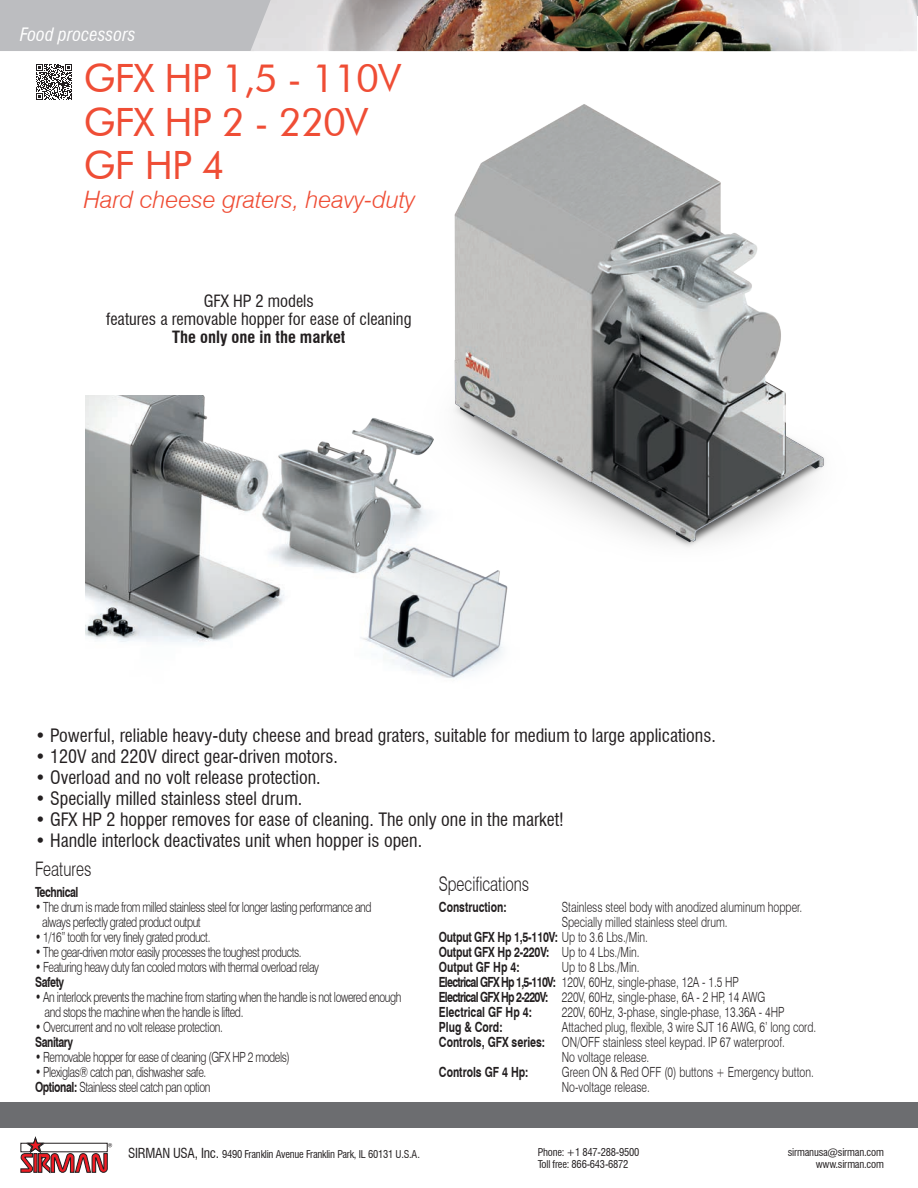
<style>
.page{position:relative;width:918px;height:1188px;background:#fff}
.page>*{position:absolute;margin:0;border:0;box-sizing:border-box;transform-origin:0 0}
.t1{font:39px/43.5px "Futura BT";letter-spacing:-.02em;color:#ef4d35}
.t2{font:italic 300 24px "Swiss 721 BT";color:#ef4d35}
.t3{font:300 19.95px "Swiss 721 BT";color:#231f20;scale:.75 1}
.t4{font:condensed 18px "Swiss 721 BT";color:#231f20}
.t5{font:italic condensed 18px "Swiss 721 BT";color:#fff}
.t6{font:condensed 16.5px/18px "Swiss 721 BT";color:#231f20;text-align:center}
.t7{font:700 condensed 16.5px "Swiss 721 BT";color:#231f20}
.t8{font:300 13.95px/15px "Swiss 721 BT";letter-spacing:-.04em;color:#231f20;scale:.75 1}
.t9{font:300 13.95px/15px "Swiss 721 BT";color:#231f20;scale:.75 1}
.t10{font:700 13.95px "Swiss 721 BT";letter-spacing:-.02em;color:#231f20;scale:.75 1}
.t11{font:700 13.95px "Swiss 721 BT";color:#231f20;scale:.75 1}
.t12{font:700 13.95px "Swiss 721 BT";letter-spacing:-.04em;color:#231f20;scale:.75 1}
.t13{font:condensed 10.5px/12px "Swiss 721 BT";letter-spacing:-.02em;color:#231f20}
.s1{font-weight:700}
.s2{font-weight:300}
.s3{font-size:13.5px}
</style>
<div class="page">
<div style="left:0;top:1102px;width:917px;height:25px;background:#6c6d70"></div>
<svg style="left:917px;top:1102px;width:1px;height:25px"></svg>
<img style="left:287px;top:0;width:629px;height:51px">
<img style="left:454px;top:104px;width:371px;height:443px">
<img style="left:85px;top:396px;width:498px;height:283px">
<svg style="left:36px;top:64px;width:36px;height:36px"></svg>
<svg style="left:21px;top:1136px;width:91px;height:36px"></svg>
<svg style="left:0;top:0;width:287px;height:51px;background:#bfc0c2"></svg>
<svg style="left:916px;top:0;width:2px;height:51px"></svg>
<p class="t5" style="left:20px;top:24px;width:117px">Food processors</p>
<h1 class="t1" style="left:84px;top:56px;width:319px">GFX HP 1,5 - 110V<br>GFX HP 2 - 220V<br>GF HP 4</h1>
<h2 class="t2" style="left:84px;top:185px;width:333px">Hard cheese graters, heavy-duty</h2>
<p class="t6" style="left:106px;top:292px;width:307px">GFX HP 2 models<br>features a removable hopper for ease of cleaning</p>
<p class="t7" style="left:172px;top:327px;width:175px">The only one in the market</p>
<p class="t4" style="left:35px;top:724px;width:682px">• Powerful, reliable heavy-duty cheese and bread graters, suitable for medium to large applications.</p>
<p class="t4" style="left:35px;top:745px;width:304px">• 120V and 220V direct gear-driven motors.</p>
<p class="t4" style="left:35px;top:766px;width:287px">• Overload and no volt release protection.</p>
<p class="t4" style="left:35px;top:787px;width:269px">• Specially milled stainless steel drum.</p>
<p class="t4" style="left:35px;top:808px;width:530px">• GFX HP 2 hopper removes for ease of cleaning. The only one in the market!</p>
<p class="t4" style="left:35px;top:829px;width:389px">• Handle interlock deactivates unit when hopper is open.</p>
<h3 class="t3" style="left:35px;top:856px;width:77px">Features</h3>
<p class="t12" style="left:35px;top:883px;width:59px">Technical</p>
<p class="t8" style="left:42px;top:899px;width:441px;text-indent:-7px">• The drum is made from milled stainless steel for longer lasting performance and always perfectly grated product output</p>
<p class="t8" style="left:35px;top:929px;width:235px">• 1/16” tooth for very finely grated product.</p>
<p class="t8" style="left:35px;top:944px;width:357px">• The gear-driven motor easily processes the toughest products.</p>
<p class="t8" style="left:35px;top:959px;width:380px">• Featuring heavy duty fan cooled motors with thermal overload relay</p>
<p class="t10" style="left:35px;top:973px;width:40px">Safety</p>
<p class="t8" style="left:45px;top:989px;width:477px;text-indent:-9px">• An interlock prevents the machine from starting when the handle is not lowered enough and stops the machine when the handle is lifted.</p>
<p class="t8" style="left:35px;top:1019px;width:252px">• Overcurrent and no volt release protection.</p>
<p class="t12" style="left:35px;top:1033px;width:52px">Sanitary</p>
<p class="t8" style="left:35px;top:1049px;width:341px">• Removable hopper for ease of cleaning (GFX HP 2 models)</p>
<p class="t8" style="left:35px;top:1064px;width:235px">• Plexiglas® catch pan, dishwasher safe.<br><span class="s1">Optional:</span> Stainless steel catch pan option</p>
<h3 class="t3" style="left:439px;top:871px;width:122px">Specifications</h3>
<p class="t11" style="left:439px;top:898px;width:92px">Construction:</p>
<p class="t9" style="left:562px;top:899px;width:322px">Stainless steel body with anodized aluminum hopper.</p>
<p class="t9" style="left:562px;top:914px;width:223px">Specially milled stainless steel drum.</p>
<p class="t10" style="left:439px;top:928px;width:280px">Output GFX Hp 1,5-110V: <span class="s2">Up to 3.6 Lbs./Min.</span></p>
<p class="t10" style="left:439px;top:943px;width:269px">Output GFX Hp 2-220V: <span class="s2">Up to 4 Lbs./Min.</span></p>
<p class="t11" style="left:439px;top:958px;width:109px">Output GF Hp 4:</p>
<p class="t9" style="left:439px;top:959px;width:437px;text-indent:123px">Up to 8 Lbs./Min.<br><span class="s1">Electrical GFX Hp 1,5-110V:</span> 120V, 60Hz, single-phase, 12A - 1.5 HP <span class="s1">Electrical GFX Hp 2-220V:</span> 220V, 60Hz, single-phase, 6A - 2 HP, 14 AWG <span class="s1">Electrical GF Hp 4:</span></p>
<p class="t9" style="left:562px;top:1004px;width:298px">220V, 60Hz, 3-phase, single-phase, 13.36A - 4HP</p>
<p class="t11" style="left:439px;top:1018px;width:87px">Plug &amp; Cord:</p>
<p class="t9" style="left:562px;top:1019px;width:341px">Attached plug, flexible, 3 wire SJT 16 AWG, 6’ long cord.</p>
<p class="t9" style="left:439px;top:1034px;width:463px"><span class="s1">Controls, GFX series:</span> ON/OFF stainless steel keypad. IP 67 waterproof.</p>
<p class="t9" style="left:562px;top:1049px;width:118px">No voltage release.</p>
<p class="t11" style="left:439px;top:1063px;width:121px">Controls GF 4 Hp:</p>
<p class="t9" style="left:562px;top:1064px;width:337px">Green ON &amp; Red OFF (0) buttons + Emergency button.<br>No-voltage release.</p>
<p class="t13" style="left:128px;top:1148px;width:293px"><span class="s3">SIRMAN USA, Inc.</span> 9490 Franklin Avenue Franklin Park, IL 60131 U.S.A.</p>
<p class="t13" style="left:538px;top:1146px;width:103px">Phone: +1 847-288-9500<br>Toll free: 866-643-6872</p>
<p class="t13" style="left:788px;top:1146px;width:98px;text-align:right">sirmanusa@sirman.com www.sirman.com</p>
</div>
